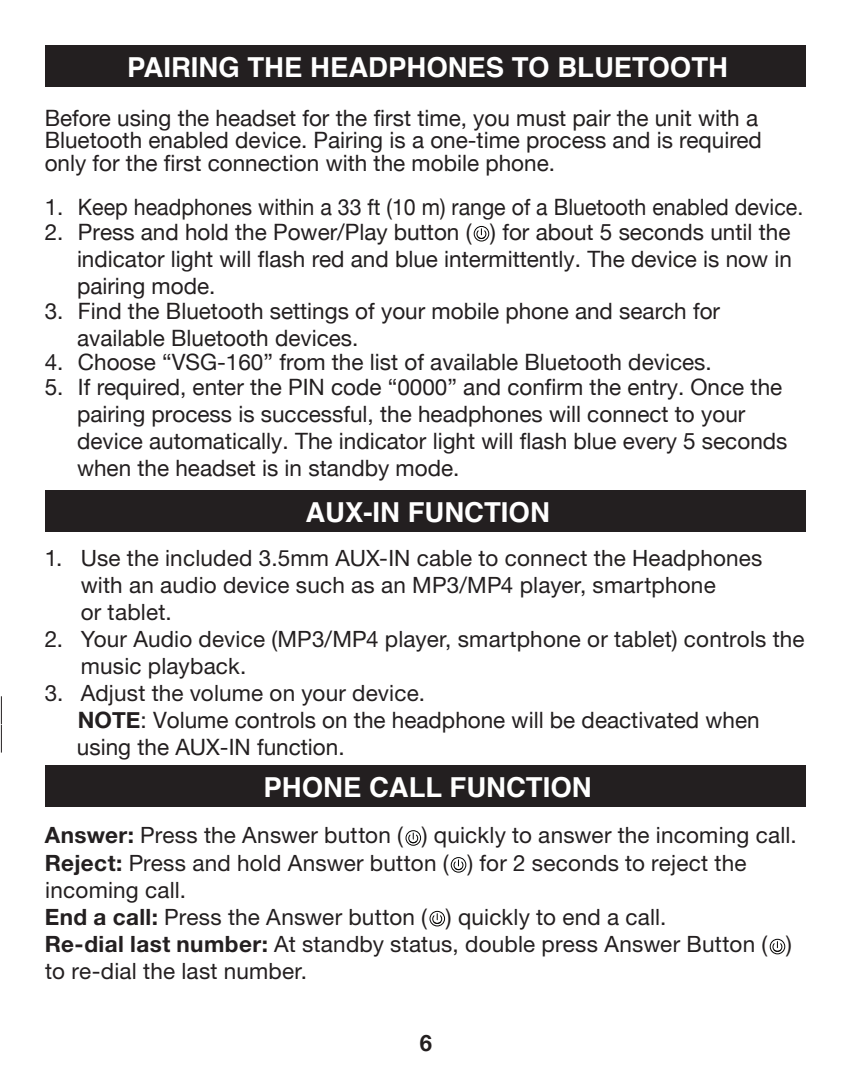
<style>
.page{position:relative;width:852px;height:1065px;background:#fff}
.page>*{position:absolute;margin:0;border:0;box-sizing:border-box;transform-origin:0 0}
.t1{font:700 27.5px "Helvetica";color:#fff}
.t2{font:22.5px/27px "Helvetica Neue";color:#231f20}
.t3{font:22.5px/27px "Helvetica Neue LT Std";letter-spacing:.01em;color:#231f20}
.t4{font:700 22.5px "Helvetica Neue";color:#231f20}
.s1{font-weight:700}
</style>
<div class="page">
<svg style="left:1px;top:696px;width:1px;height:56px"></svg>
<div style="left:45px;top:46px;width:760px;height:41px;background:#231f20"></div>
<div style="left:45px;top:490px;width:760px;height:41px;background:#231f20"></div>
<div style="left:45px;top:765px;width:760px;height:41px;background:#231f20"></div>
<svg style="left:408px;top:832px;width:10px;height:11px"></svg>
<div style="left:405px;top:830px;width:16px;height:15px;border:1px solid #060504;border-radius:50%"></div>
<svg style="left:453px;top:859px;width:10px;height:12px"></svg>
<div style="left:451px;top:856px;width:15px;height:16px;border:1px solid #060504;border-radius:50%"></div>
<svg style="left:432px;top:913px;width:10px;height:11px"></svg>
<div style="left:429px;top:910px;width:16px;height:16px;border:1px solid #060504;border-radius:50%"></div>
<svg style="left:772px;top:941px;width:10px;height:11px"></svg>
<div style="left:769px;top:938px;width:16px;height:16px;border:1px solid #060504;border-radius:50%"></div>
<svg style="left:476px;top:229px;width:10px;height:10px"></svg>
<div style="left:473px;top:226px;width:16px;height:15px;border:1px solid #060504;border-radius:50%"></div>
<p class="t1" style="left:127px;top:45px;width:602px">PAIRING THE HEADPHONES TO BLUETOOTH</p>
<p class="t2" style="left:45px;top:108px;width:718px;line-height:22.5px">Before using the headset for the first time, you must pair the unit with a<br>Bluetooth enabled device. Pairing is a one-time process and is required only for the first connection with the mobile phone.</p>
<p class="t2" style="left:45px;top:195px;width:760px">1. Keep headphones within a 33 ft (10 m) range of a Bluetooth enabled device.</p>
<p class="t2" style="left:77px;top:220px;width:716px;text-align:justify;text-indent:-32px">2. Press and hold the Power/Play button ( ) for about 5 seconds until the indicator light will flash red and blue intermittently. The device is now in pairing mode.</p>
<p class="t2" style="left:77px;top:298px;width:644px;text-indent:-32px">3. Find the Bluetooth settings of your mobile phone and search for available Bluetooth devices.</p>
<p class="t2" style="left:45px;top:350px;width:668px">4. Choose “VSG-160” from the list of available Bluetooth devices.</p>
<p class="t2" style="left:77px;top:374px;width:712px;text-indent:-32px">5. If required, enter the PIN code “0000” and confirm the entry. Once the pairing process is successful, the headphones will connect to your device automatically. The indicator light will flash blue every 5 seconds when the headset is in standby mode.</p>
<p class="t1" style="left:305px;top:490px;width:246px">AUX-IN FUNCTION</p>
<p class="t3" style="left:81px;top:544px;width:683px;text-indent:-36px">1. Use the included 3.5mm AUX-IN cable to connect the Headphones with an audio device such as an MP3/MP4 player, smartphone<br>or tablet.</p>
<p class="t3" style="left:81px;top:625px;width:725px;text-indent:-36px">2. Your Audio device (MP3/MP4 player, smartphone or tablet) controls the music playback.</p>
<p class="t3" style="left:45px;top:679px;width:382px">3. Adjust the volume on your device.</p>
<p class="t2" style="left:77px;top:707px;width:684px"><span class="s1">NOTE</span>: Volume controls on the headphone will be deactivated when using the AUX-IN function.</p>
<p class="t1" style="left:263px;top:765px;width:329px">PHONE CALL FUNCTION</p>
<p class="t3" style="left:45px;top:821px;width:753px"><span class="s1">Answer:</span> Press the Answer button ( ) quickly to answer the incoming call.<br><span class="s1">Reject:</span> Press and hold Answer button ( ) for 2 seconds to reject the incoming call.<br><span class="s1">End a call:</span> Press the Answer button ( ) quickly to end a call.<br><span class="s1">Re-dial last number:</span> At standby status, double press Answer Button ( ) to re-dial the last number.</p>
<p class="t4" style="left:420px;top:1025px;width:14px">6</p>
</div>
